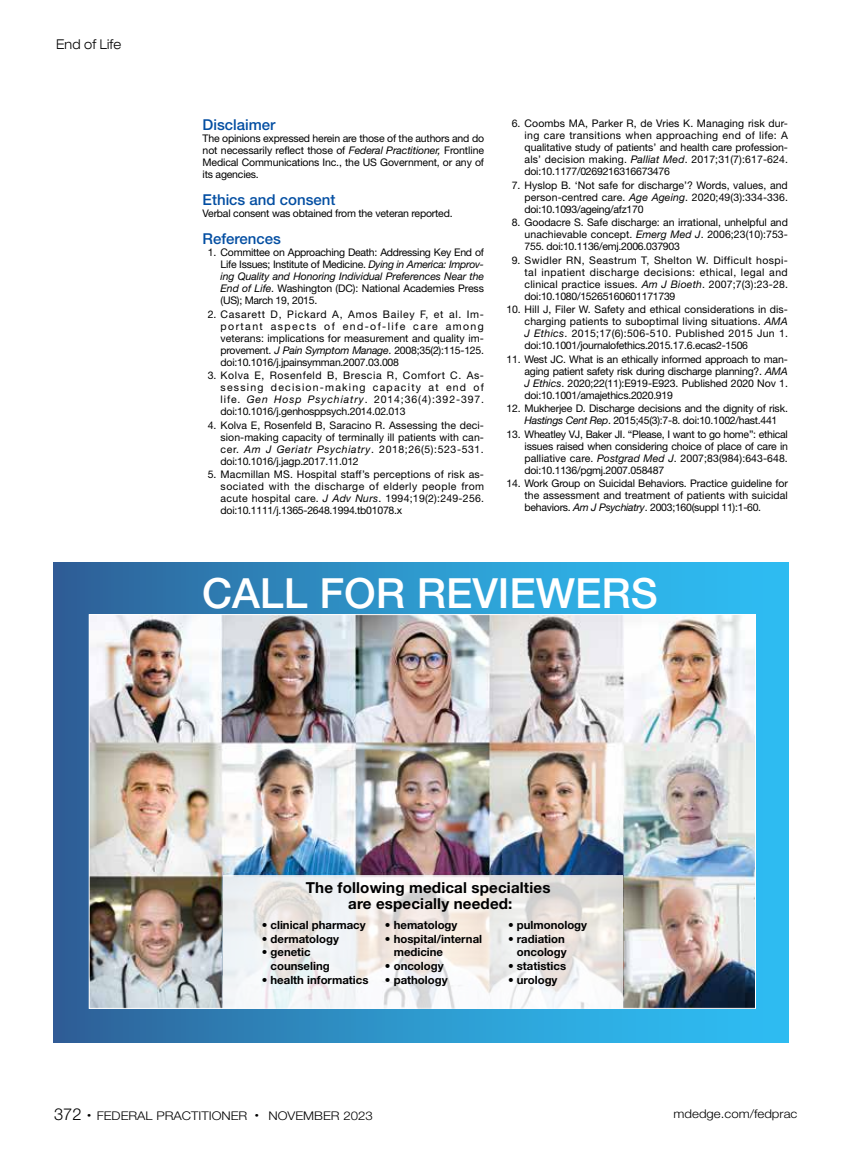
<style>
.page{position:relative;width:851px;height:1161px;background:#fff}
.page>*{position:absolute;margin:0;border:0;box-sizing:border-box;transform-origin:0 0}
.t1{font:500 41.7px "Helvetica Neue LT Std";color:#fff}
.t2{font:700 15.15px/16.4px "Helvetica Neue LT Std";letter-spacing:.01em;color:#000;text-align:center}
.t3{font:500 15px "Helvetica Neue LT Std";color:#034ea2}
.t4{font:300 expanded 13.5px "Helvetica Neue LT Std";letter-spacing:.01em;color:#000;scale:.9 1}
.t5{font:300 12px "Helvetica Neue LT Std";color:#000;scale:1.1 1}
.t6{font:700 11.4px/13.6px "Helvetica Neue LT Std";color:#000}
.t7{font:10.5px/12px "Helvetica Neue LT Std";letter-spacing:-.02em;color:#000;text-align:justify}
.s1{font-style:italic}
.s2{font-size:16.5px}
</style>
<div class="page">
<svg style="left:53px;top:562px;width:735px;height:480px;background:#3695c9"></svg>
<img style="left:91px;top:616px;width:662px;height:391px">
<svg style="left:223px;top:876px;width:399px;height:132px"></svg>
<p class="t4" style="left:56px;top:36px;width:74px">End of Life</p>
<h3 class="t3" style="left:202px;top:116px;width:74px">Disclaimer</h3>
<p class="t7" style="left:202px;top:133px;width:283px">The opinions expressed herein are those of the authors and do not necessarily reflect those of <span class="s1">Federal Practitioner,</span> Frontline Medical Communications Inc., the US Government, or any of its agencies.</p>
<h3 class="t3" style="left:202px;top:191px;width:134px">Ethics and consent</h3>
<p class="t7" style="left:202px;top:208px;width:251px">Verbal consent was obtained from the veteran reported.</p>
<h3 class="t3" style="left:202px;top:230px;width:80px">References</h3>
<p class="t7" style="left:220px;top:247px;width:265px;text-indent:-13px">1. Committee on Approaching Death: Addressing Key End of Life Issues; Institute of Medicine. <span class="s1">Dying in America: Improv&shy;ing Quality and Honoring Individual Preferences Near the End of Life</span>. Washington (DC): National Academies Press (US); March 19, 2015.</p>
<p class="t7" style="left:220px;top:308px;width:265px;text-indent:-13px">2. Casarett D, Pickard A, Amos Bailey F, et al. Im&shy;portant aspects of end-of-life care among veterans: implications for measurement and quality im&shy;provement. <span class="s1">J Pain Symptom Manage</span>. 2008;35(2):115-125. doi:10.1016/j.jpainsymman.2007.03.008</p>
<p class="t7" style="left:220px;top:370px;width:265px;text-indent:-13px">3. Kolva E, Rosenfeld B, Brescia R, Comfort C. As&shy;sessing decision-making capacity at end of life. <span class="s1">Gen Hosp Psychiatry</span>. 2014;36(4):392-397. doi:10.1016/j.genhosppsych.2014.02.013</p>
<p class="t7" style="left:221px;top:419px;width:265px;text-indent:-13px">4. Kolva E, Rosenfeld B, Saracino R. Assessing the deci&shy;sion-making capacity of terminally ill patients with can&shy;cer. <span class="s1">Am J Geriatr Psychiatry</span>. 2018;26(5):523-531. doi:10.1016/j.jagp.2017.11.012</p>
<p class="t7" style="left:221px;top:469px;width:265px;text-indent:-13px">5. Macmillan MS. Hospital staff’s perceptions of risk as&shy;sociated with the discharge of elderly people from acute hospital care. <span class="s1">J Adv Nurs</span>. 1994;19(2):249-256. doi:10.1111/j.1365-2648.1994.tb01078.x</p>
<p class="t7" style="left:524px;top:117px;width:265px;text-indent:-13px">6. Coombs MA, Parker R, de Vries K. Managing risk dur&shy;ing care transitions when approaching end of life: A qualitative study of patients’ and health care profession&shy;als’ decision making. <span class="s1">Palliat Med</span>. 2017;31(7):617-624. doi:10.1177/0269216316673476</p>
<p class="t7" style="left:524px;top:179px;width:265px;text-indent:-13px">7. Hyslop B. ‘Not safe for discharge’? Words, values, and person-centred care. <span class="s1">Age Ageing</span>. 2020;49(3):334-336. doi:10.1093/ageing/afz170</p>
<p class="t7" style="left:524px;top:216px;width:265px;text-indent:-13px">8. Goodacre S. Safe discharge: an irrational, unhelpful and unachievable concept. <span class="s1">Emerg Med J</span>. 2006;23(10):753- 755. doi:10.1136/emj.2006.037903</p>
<p class="t7" style="left:524px;top:254px;width:265px;text-indent:-13px">9. Swidler RN, Seastrum T, Shelton W. Difficult hospi&shy;tal inpatient discharge decisions: ethical, legal and clinical practice issues. <span class="s1">Am J Bioeth</span>. 2007;7(3):23-28. doi:10.1080/15265160601171739</p>
<p class="t7" style="left:524px;top:303px;width:265px;text-indent:-18px">10. Hill J, Filer W. Safety and ethical considerations in dis&shy;charging patients to suboptimal living situations. <span class="s1">AMA J Ethics</span>. 2015;17(6):506-510. Published 2015 Jun 1. doi:10.1001/journalofethics.2015.17.6.ecas2-1506</p>
<p class="t7" style="left:524px;top:353px;width:265px;text-indent:-18px">11. West JC. What is an ethically informed approach to man&shy;aging patient safety risk during discharge planning?. <span class="s1">AMA J Ethics</span>. 2020;22(11):E919-E923. Published 2020 Nov 1. doi:10.1001/amajethics.2020.919</p>
<p class="t7" style="left:524px;top:402px;width:265px;text-indent:-18px">12. Mukherjee D. Discharge decisions and the dignity of risk.<br><span class="s1">Hastings Cent Rep</span>. 2015;45(3):7-8. doi:10.1002/hast.441</p>
<p class="t7" style="left:524px;top:428px;width:265px;text-indent:-18px">13. Wheatley VJ, Baker JI. “Please, I want to go home”: ethical issues raised when considering choice of place of care in palliative care. <span class="s1">Postgrad Med J</span>. 2007;83(984):643-648. doi:10.1136/pgmj.2007.058487</p>
<p class="t7" style="left:524px;top:477px;width:265px;text-indent:-18px">14. Work Group on Suicidal Behaviors. Practice guideline for the assessment and treatment of patients with suicidal behaviors. <span class="s1">Am J Psychiatry</span>. 2003;160(suppl 11):1-60.</p>
<h1 class="t1" style="left:202px;top:568px;width:457px">CALL FOR REVIEWERS</h1>
<h2 class="t2" style="left:306px;top:879px;width:246px">The following medical specialties are especially needed:</h2>
<p class="t6" style="left:262px;top:918px;width:105px">• clinical pharmacy</p>
<p class="t6" style="left:262px;top:931px;width:79px">• dermatology</p>
<p class="t6" style="left:270px;top:945px;width:61px;text-indent:-9px">• genetic counseling</p>
<p class="t6" style="left:262px;top:972px;width:108px">• health informatics</p>
<p class="t6" style="left:385px;top:918px;width:74px">• hematology</p>
<p class="t6" style="left:394px;top:931px;width:90px;text-indent:-9px">• hospital/internal medicine</p>
<p class="t6" style="left:385px;top:959px;width:60px">• oncology</p>
<p class="t6" style="left:385px;top:972px;width:64px">• pathology</p>
<p class="t6" style="left:508px;top:918px;width:81px">• pulmonology</p>
<p class="t6" style="left:508px;top:931px;width:60px;text-align:right">• radiation oncology</p>
<p class="t6" style="left:508px;top:959px;width:60px">• statistics</p>
<p class="t6" style="left:508px;top:972px;width:51px">• urology</p>
<p class="t5" style="left:54px;top:1108px;width:291px"><span class="s2">372</span> <sup>•</sup> FEDERAL PRACTITIONER <sup>•</sup> NOVEMBER 2023</p>
<p class="t5" style="left:673px;top:1107px;width:114px">mdedge.com/fedprac</p>
</div>
